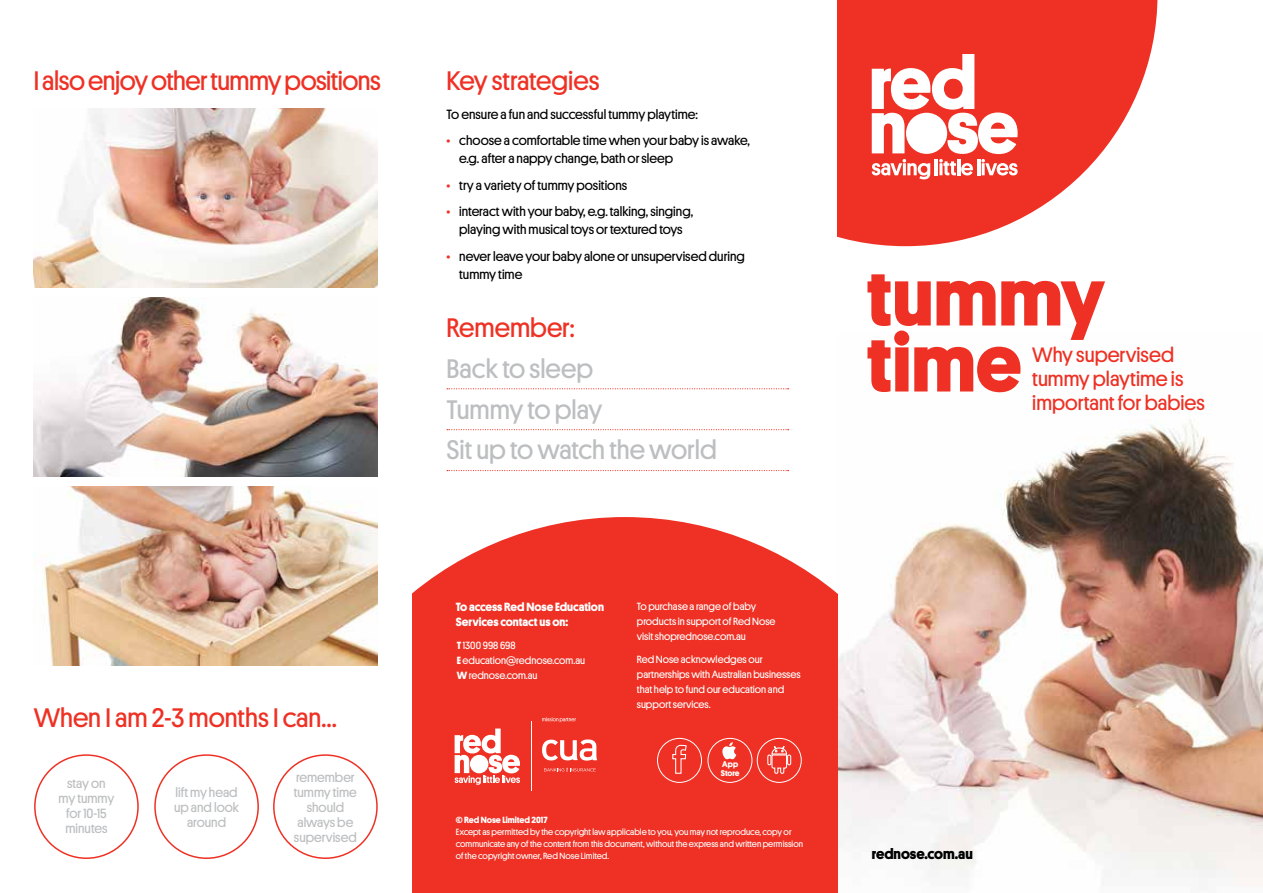
<style>
.page{position:relative;width:1263px;height:893px;background:#fff}
.page>*{position:absolute;margin:0;border:0;box-sizing:border-box;transform-origin:0 0}
.t1{font:700 82.5px/66px "Platform";color:#ee3124}
.t2{font:27px "Platform";letter-spacing:-.015em;color:#ee3124}
.t3{font:27px/41px "Platform";color:#bcbec0}
.t4{font:21px/24px "Platform";color:#ee3124}
.t5{font:700 15px "Platform";color:#000}
.t6{font:13.5px/18px "Platform";color:#000}
.t7{font:13.5px/15px "Platform";color:#bcbec0;text-align:center}
.t8{font:700 12px/15px "Platform";color:#fff}
.t9{font:10.5px/15px "Platform";color:#fff}
.t10{font:9px/12px "Platform";color:#fff}
.t11{font:700 9px "Platform";color:#fff}
.t12{font:700 8.4px/8.4px "Platform";letter-spacing:-.005em;color:#fff}
.s1{color:#ee3124}
.s2{font-weight:700}
</style>
<div class="page">
<img style="left:837px;top:420px;width:426px;height:473px">
<svg style="left:412px;top:517px;width:425px;height:376px;background:#ef3f33"></svg>
<svg style="left:447px;top:388px;width:342px;height:1px"></svg>
<svg style="left:447px;top:429px;width:342px;height:1px"></svg>
<svg style="left:447px;top:470px;width:342px;height:1px"></svg>
<img style="left:34px;top:108px;width:344px;height:179px">
<img style="left:34px;top:298px;width:344px;height:178px">
<img style="left:34px;top:486px;width:344px;height:179px">
<div style="left:34px;top:754px;width:105px;height:105px;border:2px solid #ee3124;border-radius:50%"></div>
<div style="left:154px;top:754px;width:105px;height:105px;border:2px solid #ee3124;border-radius:50%"></div>
<div style="left:273px;top:754px;width:105px;height:105px;border:2px solid #ee3124;border-radius:50%"></div>
<svg style="left:837px;top:0;width:320px;height:246px;fill:#ee3124"></svg>
<div style="left:757px;top:738px;width:45px;height:45px;border:1px solid #fff;border-radius:50%"></div>
<svg style="left:771px;top:745px;width:17px;height:29px"></svg>
<div style="left:767px;top:754px;width:4px;height:11px;border:1px solid #fff;border-radius:2px"></div>
<div style="left:787px;top:754px;width:4px;height:11px;border:1px solid #fff;border-radius:2px"></div>
<div style="left:707px;top:738px;width:45px;height:45px;border:1px solid #fff;border-radius:50%"></div>
<svg style="left:722px;top:742px;width:14px;height:17px"></svg>
<div style="left:657px;top:738px;width:45px;height:45px;border:1px solid #fff;border-radius:50%"></div>
<svg style="left:672px;top:744px;width:15px;height:30px"></svg>
<hr style="left:531px;top:721px;width:1px;height:69px;background:#fff">
<svg style="left:542px;top:717px;width:34px;height:5px"></svg>
<svg style="left:542px;top:739px;width:55px;height:22px"></svg>
<svg style="left:544px;top:768px;width:52px;height:4px"></svg>
<svg style="left:455px;top:728px;width:65px;height:57px"></svg>
<svg style="left:872px;top:54px;width:145px;height:125px"></svg>
<div style="left:906px;top:113px;width:41px;height:41px;background:#fff;border-radius:50%"></div>
<h2 class="t2" style="left:34px;top:61px;width:348px">I also enjoy other tummy positions</h2>
<h2 class="t2" style="left:34px;top:698px;width:305px">When I am 2-3 months I can…</h2>
<p class="t7" style="left:59px;top:775px;width:57px">stay on my tummy for 10-15 minutes</p>
<p class="t7" style="left:174px;top:784px;width:67px">lift my head up and look around</p>
<p class="t7" style="left:294px;top:769px;width:65px">remember tummy time should always be supervised</p>
<h2 class="t2" style="left:446px;top:61px;width:155px">Key strategies</h2>
<p class="t6" style="left:446px;top:104px;width:253px">To ensure a fun and successful tummy playtime:</p>
<p class="t6" style="left:459px;top:131px;width:292px;text-indent:-13px"><span class="s1">•</span> choose a comfortable time when your baby is awake, e.g. after a nappy change, bath or sleep</p>
<p class="t6" style="left:446px;top:175px;width:182px"><span class="s1">•</span> try a variety of tummy positions</p>
<p class="t6" style="left:446px;top:202px;width:248px;text-align:center"><span class="s1">•</span> interact with your baby, e.g. talking, singing, playing with musical toys or textured toys</p>
<p class="t6" style="left:459px;top:246px;width:287px;text-indent:-13px"><span class="s1">•</span> never leave your baby alone or unsupervised during tummy time</p>
<h2 class="t2" style="left:446px;top:308px;width:130px">Remember:</h2>
<h2 class="t3" style="left:446px;top:346px;width:272px">Back to sleep<br>Tummy to play<br>Sit up to watch the world</h2>
<p class="t8" style="left:456px;top:599px;width:150px">To access Red Nose Education<br>Services contact us on:</p>
<p class="t9" style="left:457px;top:637px;width:130px"><span class="s2">T</span> 1300 998 698<br><span class="s2">E</span> education@rednose.com.au<br><span class="s2">W</span> rednose.com.au</p>
<p class="t9" style="left:637px;top:598px;width:140px">To purchase a range of baby products in support of Red Nose visit shoprednose.com.au</p>
<p class="t9" style="left:637px;top:652px;width:165px">Red Nose acknowledges our partnerships with Australian businesses that help to fund our education and support services.</p>
<p class="t12" style="left:721px;top:760px;width:20px">App<br>Store</p>
<p class="t11" style="left:456px;top:813px;width:93px">© Red Nose Limited 2017</p>
<p class="t10" style="left:456px;top:825px;width:349px">Except as permitted by the copyright law applicable to you, you may not reproduce, copy or communicate any of the content from this document, without the express and written permission of the copyright owner, Red Nose Limited.</p>
<h1 class="t1" style="left:866px;top:259px;width:240px">tummy time</h1>
<h3 class="t4" style="left:1032px;top:341px;width:174px">Why supervised tummy playtime is important for babies</h3>
<p class="t5" style="left:872px;top:843px;width:103px">rednose.com.au</p>
</div>
